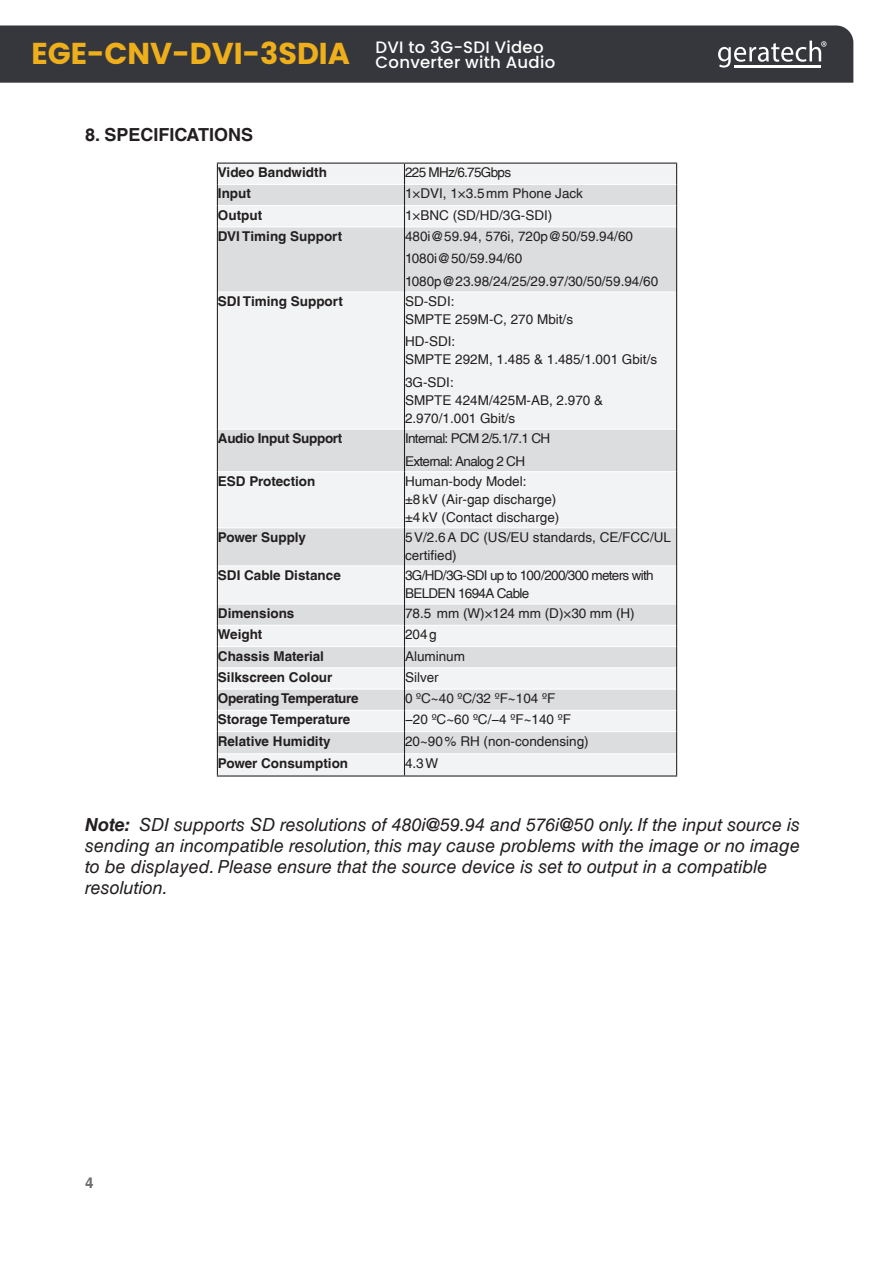
<style>
.page{position:relative;width:893px;height:1263px;background:#fff}
.page>*{position:absolute;margin:0;border:0;box-sizing:border-box;transform-origin:0 0}
.Callout_List{font:italic 18px/21px "Helvetica LT Std";color:#231f20}
.Paragraph_Header{font:700 18px "Helvetica LT Std";color:#231f20}
.t1{font:500 16.5px/15px "Poppins";letter-spacing:.015em;color:#fff}
.t2{font:700 15px "Helvetica LT Std";color:#6c6d70}
.Paragraph{font:13.5px/18px "Helvetica LT Std";color:#231f20}
.Paragraph-2{font:700 13.5px "Helvetica LT Std";color:#231f20}
.Paragraph-3{font:13.5px/18px "Helvetica LT Std";letter-spacing:-.05em;color:#231f20}
.Paragraph-4{font:700 13.5px "Helvetica LT Std";letter-spacing:-.02em;color:#231f20}
.Paragraph-5{font:700 13.5px "Helvetica LT Std";letter-spacing:-.025em;color:#231f20}
.s1{font-weight:700}
</style>
<div class="page">
<div style="left:0;top:25px;width:853px;height:58px;background:#36373d"></div>
<svg style="left:718px;top:41px;width:108px;height:27px"></svg>
<hr style="left:762px;top:65px;width:30px;height:2px;background:#fff">
<hr style="left:792px;top:65px;width:29px;height:2px;background:#fff">
<hr style="left:734px;top:65px;width:28px;height:2px;background:#fff">
<div style="left:218px;top:164px;width:458px;height:611px;background:#f2f3f4"></div>
<svg style="left:218px;top:185px;width:458px;height:568px;fill:#f2f3f4"></svg>
<hr style="left:218px;top:184px;width:186px;height:1px;background:#fff">
<hr style="left:405px;top:184px;width:271px;height:1px;background:#fff">
<hr style="left:218px;top:205px;width:186px;height:1px;background:#fff">
<hr style="left:405px;top:205px;width:271px;height:1px;background:#fff">
<hr style="left:218px;top:226px;width:186px;height:1px;background:#fff">
<hr style="left:405px;top:226px;width:271px;height:1px;background:#fff">
<hr style="left:218px;top:291px;width:186px;height:1px;background:#fff">
<hr style="left:405px;top:291px;width:271px;height:1px;background:#fff">
<hr style="left:218px;top:429px;width:186px;height:1px;background:#fff">
<hr style="left:405px;top:429px;width:271px;height:1px;background:#fff">
<hr style="left:218px;top:471px;width:186px;height:1px;background:#fff">
<hr style="left:405px;top:471px;width:271px;height:1px;background:#fff">
<hr style="left:218px;top:527px;width:186px;height:1px;background:#fff">
<hr style="left:405px;top:527px;width:271px;height:1px;background:#fff">
<hr style="left:218px;top:565px;width:186px;height:1px;background:#fff">
<hr style="left:405px;top:565px;width:271px;height:1px;background:#fff">
<hr style="left:218px;top:603px;width:186px;height:2px;background:#fff">
<hr style="left:405px;top:603px;width:271px;height:2px;background:#fff">
<hr style="left:218px;top:625px;width:186px;height:1px;background:#fff">
<hr style="left:405px;top:625px;width:271px;height:1px;background:#fff">
<hr style="left:218px;top:646px;width:186px;height:1px;background:#fff">
<hr style="left:405px;top:646px;width:271px;height:1px;background:#fff">
<hr style="left:218px;top:667px;width:186px;height:1px;background:#fff">
<hr style="left:405px;top:667px;width:271px;height:1px;background:#fff">
<hr style="left:218px;top:688px;width:186px;height:2px;background:#fff">
<hr style="left:405px;top:688px;width:271px;height:2px;background:#fff">
<hr style="left:218px;top:710px;width:186px;height:1px;background:#fff">
<hr style="left:405px;top:710px;width:271px;height:1px;background:#fff">
<hr style="left:218px;top:731px;width:186px;height:1px;background:#fff">
<hr style="left:405px;top:731px;width:271px;height:1px;background:#fff">
<hr style="left:218px;top:753px;width:186px;height:1px;background:#fff">
<hr style="left:405px;top:753px;width:271px;height:1px;background:#fff">
<hr style="left:217px;top:163px;width:187px;height:1px;background:#231f20">
<hr style="left:404px;top:163px;width:273px;height:1px;background:#231f20">
<svg style="left:217px;top:164px;width:1px;height:63px"></svg>
<svg style="left:404px;top:164px;width:1px;height:63px"></svg>
<svg style="left:676px;top:164px;width:1px;height:63px"></svg>
<hr style="left:217px;top:227px;width:1px;height:65px;background:#231f20">
<hr style="left:404px;top:227px;width:1px;height:65px;background:#231f20">
<hr style="left:676px;top:227px;width:1px;height:65px;background:#231f20">
<hr style="left:217px;top:292px;width:1px;height:137px;background:#231f20">
<hr style="left:404px;top:292px;width:1px;height:137px;background:#231f20">
<hr style="left:676px;top:292px;width:1px;height:137px;background:#231f20">
<hr style="left:217px;top:429px;width:1px;height:43px;background:#231f20">
<hr style="left:404px;top:429px;width:1px;height:43px;background:#231f20">
<hr style="left:676px;top:429px;width:1px;height:43px;background:#231f20">
<hr style="left:217px;top:472px;width:1px;height:56px;background:#231f20">
<hr style="left:404px;top:472px;width:1px;height:56px;background:#231f20">
<hr style="left:676px;top:472px;width:1px;height:56px;background:#231f20">
<hr style="left:217px;top:528px;width:1px;height:38px;background:#231f20">
<hr style="left:404px;top:528px;width:1px;height:38px;background:#231f20">
<hr style="left:676px;top:528px;width:1px;height:38px;background:#231f20">
<hr style="left:217px;top:566px;width:1px;height:38px;background:#231f20">
<hr style="left:404px;top:566px;width:1px;height:38px;background:#231f20">
<hr style="left:676px;top:566px;width:1px;height:38px;background:#231f20">
<svg style="left:217px;top:604px;width:1px;height:171px"></svg>
<svg style="left:404px;top:604px;width:1px;height:171px"></svg>
<svg style="left:676px;top:604px;width:1px;height:171px"></svg>
<hr style="left:217px;top:775px;width:187px;height:1px;background:#231f20">
<hr style="left:404px;top:775px;width:273px;height:1px;background:#231f20">
<p class="t1" style="left:31px;top:40px;width:525px;text-indent:344px">DVI to 3G-SDI Video<br><sup>EGE-CNV-DVI-3SDIA</sup> Converter with Audio</p>
<p class="Paragraph_Header" style="left:85px;top:123px;width:169px">8. SPECIFICATIONS</p>
<p class="Paragraph-2" style="left:218px;top:164px;width:110px">Video Bandwidth</p>
<p class="Paragraph-3" style="left:405px;top:163px;width:108px">225 MHz/6.75Gbps</p>
<p class="Paragraph-2" style="left:218px;top:185px;width:34px">Input</p>
<p class="Paragraph" style="left:405px;top:185px;width:180px">1×DVI, 1×3.5mm Phone Jack</p>
<p class="Paragraph-2" style="left:218px;top:207px;width:46px">Output</p>
<p class="Paragraph" style="left:405px;top:206px;width:149px">1×BNC (SD/HD/3G-SDI)</p>
<p class="Paragraph-2" style="left:218px;top:228px;width:126px">DVI Timing Support</p>
<p class="Paragraph" style="left:405px;top:227px;width:230px">480i@59.94, 576i, 720p@50/59.94/60</p>
<p class="Paragraph" style="left:405px;top:250px;width:119px">1080i@50/59.94/60</p>
<p class="Paragraph" style="left:405px;top:272px;width:255px">1080p@23.98/24/25/29.97/30/50/59.94/60</p>
<p class="Paragraph-2" style="left:218px;top:293px;width:126px">SDI Timing Support</p>
<p class="Paragraph" style="left:405px;top:292px;width:170px">SD-SDI:<br>SMPTE 259M-C, 270 Mbit/s</p>
<p class="Paragraph" style="left:405px;top:333px;width:254px">HD-SDI:<br>SMPTE 292M, 1.485 &amp; 1.485/1.001 Gbit/s</p>
<p class="Paragraph" style="left:405px;top:373px;width:200px">3G-SDI:<br>SMPTE 424M/425M-AB, 2.970 &amp;<br>2.970/1.001 Gbit/s</p>
<p class="Paragraph-5" style="left:218px;top:430px;width:126px">Audio Input Support</p>
<p class="Paragraph-3" style="left:405px;top:429px;width:147px">Internal: PCM 2/5.1/7.1 CH</p>
<p class="Paragraph-3" style="left:405px;top:452px;width:122px">External: Analog 2 CH</p>
<p class="Paragraph-2" style="left:218px;top:473px;width:99px">ESD Protection</p>
<p class="Paragraph" style="left:405px;top:472px;width:156px">Human-body Model: ±8kV (Air-gap discharge) ±4kV (Contact discharge)</p>
<p class="Paragraph-2" style="left:218px;top:529px;width:90px">Power Supply</p>
<p class="Paragraph" style="left:405px;top:528px;width:267px">5V/2.6A DC (US/EU standards, CE/FCC/UL certified)</p>
<p class="Paragraph-2" style="left:218px;top:567px;width:124px">SDI Cable Distance</p>
<p class="Paragraph-3" style="left:405px;top:566px;width:250px">3G/HD/3G-SDI up to 100/200/300 meters with<br>BELDEN 1694A Cable</p>
<p class="Paragraph-2" style="left:218px;top:605px;width:78px">Dimensions</p>
<p class="Paragraph" style="left:405px;top:604px;width:231px">78.5 mm (W)×124 mm (D)×30 mm (H)</p>
<p class="Paragraph-2" style="left:218px;top:626px;width:46px">Weight</p>
<p class="Paragraph" style="left:405px;top:625px;width:33px">204g</p>
<p class="Paragraph-2" style="left:218px;top:647px;width:108px">Chassis Material</p>
<p class="Paragraph" style="left:405px;top:647px;width:62px">Aluminum</p>
<p class="Paragraph-2" style="left:218px;top:669px;width:116px">Silkscreen Colour</p>
<p class="Paragraph" style="left:405px;top:668px;width:35px">Silver</p>
<p class="Paragraph-4" style="left:218px;top:690px;width:142px">Operating Temperature</p>
<p class="Paragraph" style="left:405px;top:689px;width:152px">0 ºC~40 ºC/32 ºF~104 ºF</p>
<p class="Paragraph-2" style="left:218px;top:711px;width:134px">Storage Temperature</p>
<p class="Paragraph" style="left:405px;top:710px;width:168px">−20 ºC~60 ºC/−4 ºF~140 ºF</p>
<p class="Paragraph-2" style="left:218px;top:732px;width:114px">Relative Humidity</p>
<p class="Paragraph" style="left:405px;top:732px;width:185px">20~90% RH (non-condensing)</p>
<p class="Paragraph-2" style="left:218px;top:755px;width:132px">Power Consumption</p>
<p class="Paragraph" style="left:405px;top:754px;width:35px">4.3W</p>
<p class="Callout_List" style="left:85px;top:815px;width:717px"><span class="s1">Note:</span> SDI supports SD resolutions of 480i@59.94 and 576i@50 only. If the input source is sending an incompatible resolution, this may cause problems with the image or no image to be displayed. Please ensure that the source device is set to output in a compatible resolution.</p>
<p class="t2" style="left:85px;top:1173px;width:10px">4</p>
</div>
